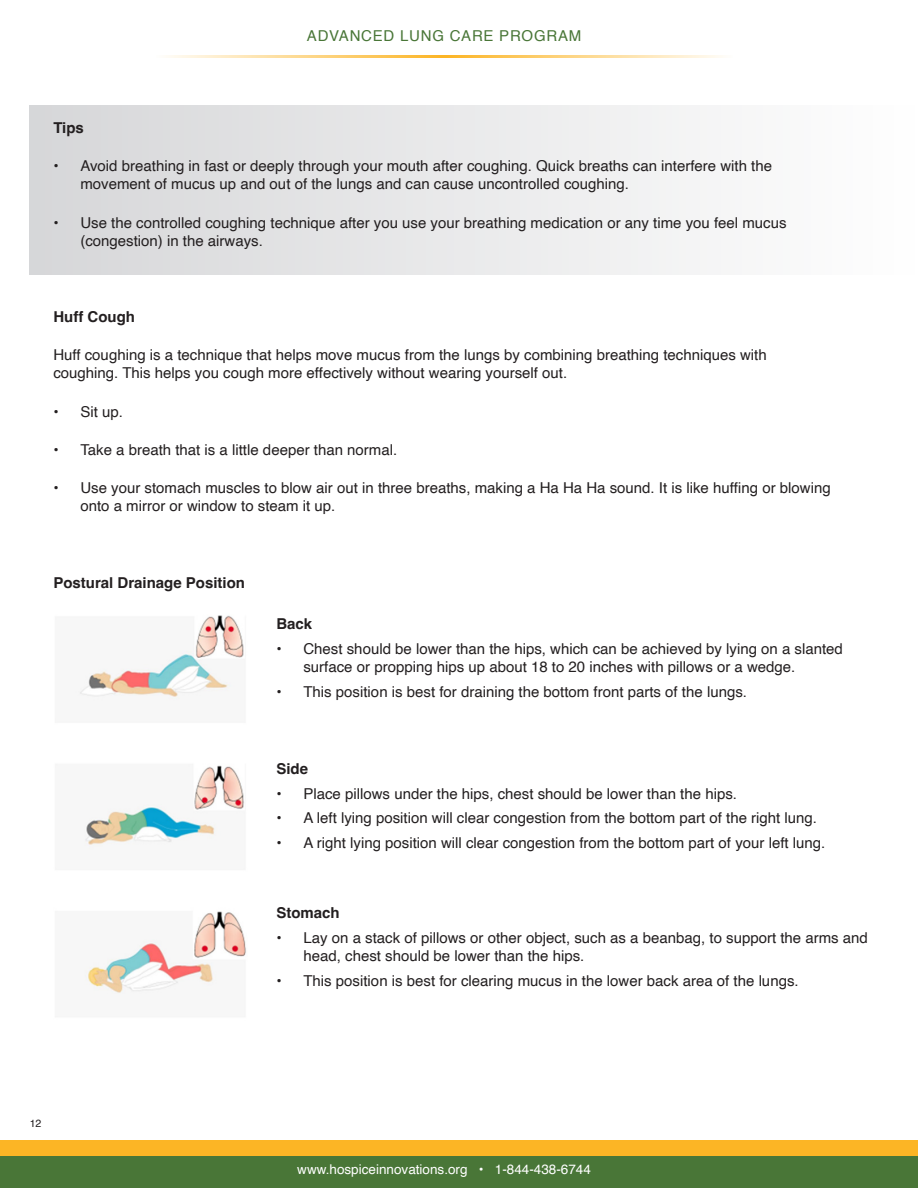
<style>
.page{position:relative;width:918px;height:1188px;background:#fff}
.page>*{position:absolute;margin:0;border:0;box-sizing:border-box;transform-origin:0 0}
.t1{font:15px/18px "Helvetica";color:#231f20}
.t2{font:700 15px "Helvetica";color:#231f20}
.t3{font:15px "Helvetica";letter-spacing:.05em;color:#497637}
.t4{font:13.5px "Helvetica";color:#fff}
.t5{font:10.5px "Helvetica";color:#231f20}
</style>
<div class="page">
<div style="left:0;top:1156px;width:918px;height:32px;background:#497637"></div>
<div style="left:0;top:1141px;width:918px;height:15px;background:#fcb525"></div>
<hr style="left:156px;top:55px;width:576px;height:3px;background:#fcb525">
<div style="left:30px;top:105px;width:888px;height:170px;background:linear-gradient(to right,#d6d7d9,#fefefe)"></div>
<img style="left:79px;top:615px;width:167px;height:379px">
<p class="t3" style="left:307px;top:24px;width:276px">ADVANCED LUNG CARE PROGRAM</p>
<p class="t2" style="left:53px;top:119px;width:32px">Tips</p>
<p class="t1" style="left:80px;top:157px;width:693px;text-indent:-27px">• Avoid breathing in fast or deeply through your mouth after coughing. Quick breaths can interfere with the movement of mucus up and out of the lungs and can cause uncontrolled coughing.</p>
<p class="t1" style="left:80px;top:214px;width:708px;text-indent:-27px">• Use the controlled coughing technique after you use your breathing medication or any time you feel mucus (congestion) in the airways.</p>
<p class="t2" style="left:53px;top:308px;width:83px">Huff Cough</p>
<p class="t1" style="left:53px;top:346px;width:715px">Huff coughing is a technique that helps move mucus from the lungs by combining breathing techniques with coughing. This helps you cough more effectively without wearing yourself out.</p>
<p class="t1" style="left:53px;top:403px;width:71px">• Sit up.</p>
<p class="t1" style="left:53px;top:441px;width:345px">• Take a breath that is a little deeper than normal.</p>
<p class="t1" style="left:80px;top:479px;width:752px;text-indent:-27px">• Use your stomach muscles to blow air out in three breaths, making a Ha Ha Ha sound. It is like huffing or blowing onto a mirror or window to steam it up.</p>
<p class="t2" style="left:53px;top:573px;width:193px">Postural Drainage Position</p>
<p class="t2" style="left:276px;top:615px;width:37px">Back</p>
<p class="t1" style="left:303px;top:640px;width:541px;text-indent:-27px">• Chest should be lower than the hips, which can be achieved by lying on a slanted surface or propping hips up about 18 to 20 inches with pillows or a wedge.</p>
<p class="t1" style="left:276px;top:683px;width:472px">• This position is best for draining the bottom front parts of the lungs.</p>
<p class="t2" style="left:276px;top:759px;width:33px">Side</p>
<p class="t1" style="left:276px;top:785px;width:462px">• Place pillows under the hips, chest should be lower than the hips.</p>
<p class="t1" style="left:276px;top:809px;width:542px">• A left lying position will clear congestion from the bottom part of the right lung.</p>
<p class="t1" style="left:276px;top:834px;width:550px">• A right lying position will clear congestion from the bottom part of your left lung.</p>
<p class="t2" style="left:276px;top:904px;width:65px">Stomach</p>
<p class="t1" style="left:303px;top:929px;width:566px;text-indent:-27px">• Lay on a stack of pillows or other object, such as a beanbag, to support the arms and head, chest should be lower than the hips.</p>
<p class="t1" style="left:276px;top:972px;width:524px">• This position is best for clearing mucus in the lower back area of the lungs.</p>
<p class="t5" style="left:30px;top:1115px;width:13px">12</p>
<p class="t4" style="left:297px;top:1159px;width:295px">www.hospiceinnovations.org • 1-844-438-6744</p>
</div>
